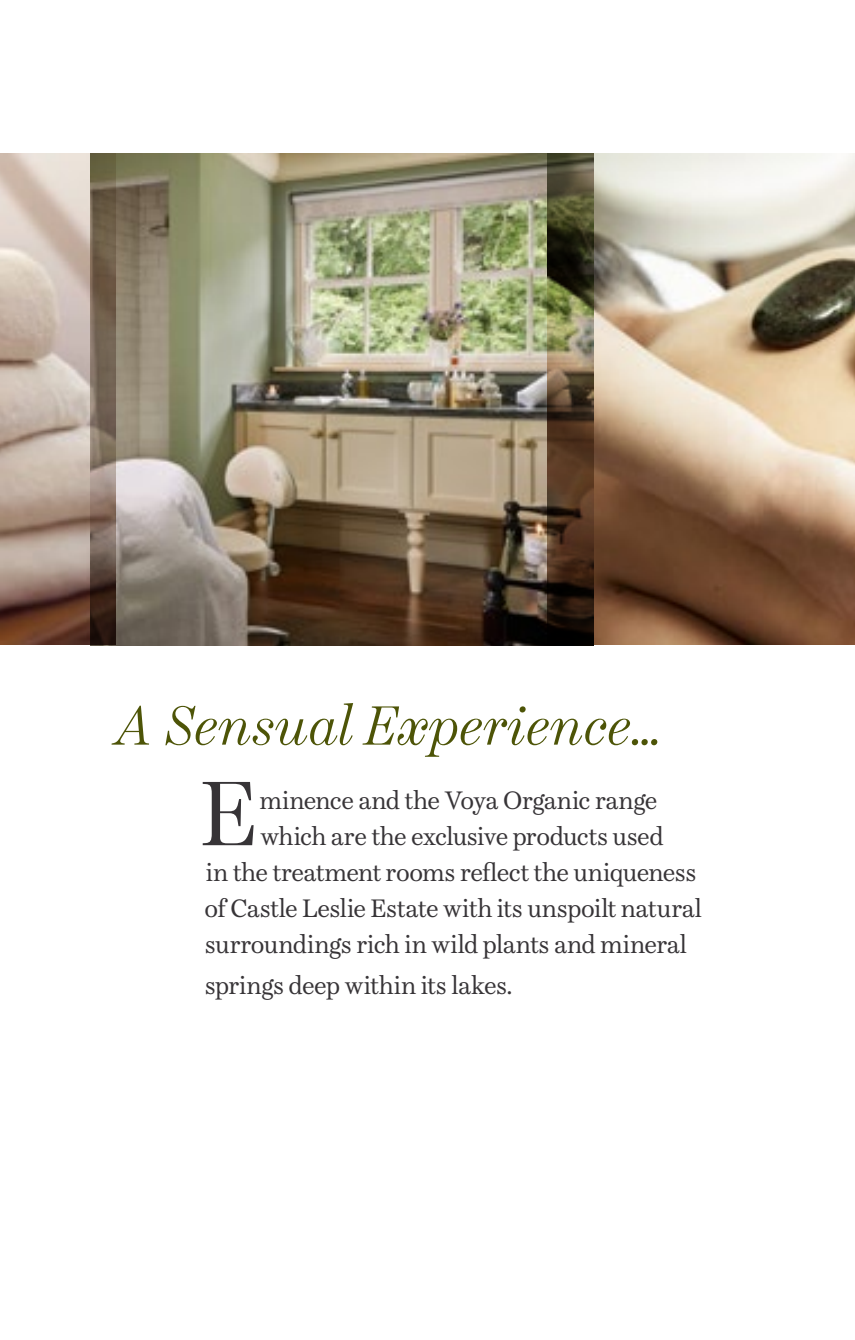
<style>
.page{position:relative;width:855px;height:1340px;background:#fff}
.page>*{position:absolute;margin:0;border:0;box-sizing:border-box;transform-origin:0 0}
.t1{font:89.33px "Schotis Display";color:#373437}
.t2{font:italic 300 54px "Schotis Display";letter-spacing:.005em;color:#4d5407}
.t3{font:24.75px "Schotis Text";letter-spacing:-.025em;color:#373437}
.t4{font:24.75px "Schotis Text";color:#373437}
</style>
<div class="page">
<img style="left:0;top:154px;width:91px;height:490px">
<img style="left:593px;top:154px;width:262px;height:490px">
<img style="left:91px;top:154px;width:502px;height:491px">
<h2 class="t2" style="left:115px;top:685px;width:549px">A Sensual Experience…</h2>
<h1 class="t1" style="left:200px;top:747px;width:60px">E</h1>
<p class="t3" style="left:259px;top:782px;width:399px">minence and the Voya Organic range</p>
<p class="t3" style="left:260px;top:818px;width:405px">which are the exclusive products used</p>
<p class="t3" style="left:206px;top:854px;width:492px">in the treatment rooms reflect the uniqueness</p>
<p class="t3" style="left:204px;top:890px;width:499px">of Castle Leslie Estate with its unspoilt natural</p>
<p class="t4" style="left:205px;top:926px;width:484px">surroundings rich in wild plants and mineral</p>
<p class="t3" style="left:205px;top:967px;width:309px">springs deep within its lakes.</p>
</div>
